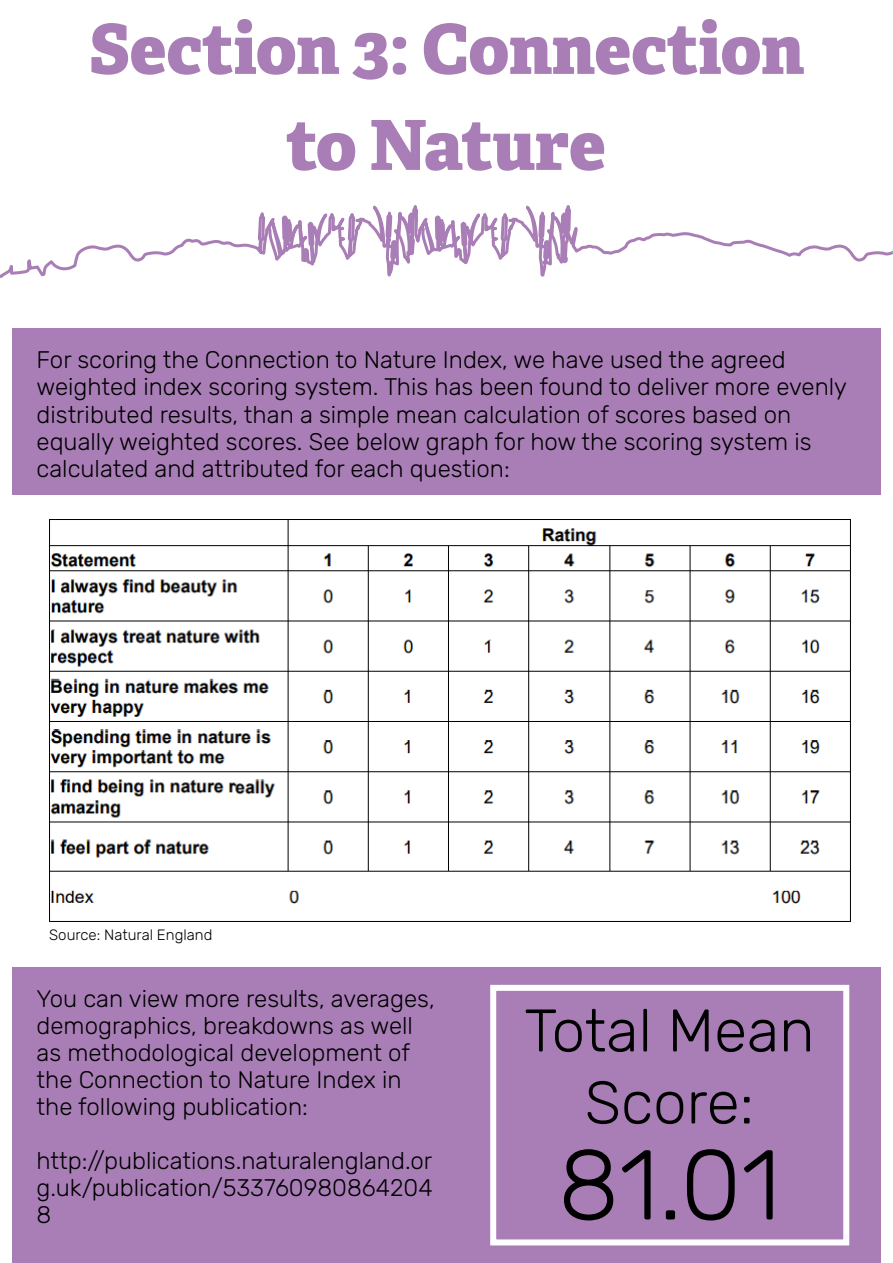
<style>
.page{position:relative;width:893px;height:1263px;background:#fff}
.page>*{position:absolute;margin:0;border:0;box-sizing:border-box;transform-origin:0 0}
.t1{font:300 99px "Rubik";color:#000001}
.t2{font:800 69px/96px "Adelle";letter-spacing:-.005em;color:#a97eb6;text-align:center}
.t3{font:300 60px/72px "Rubik";color:#000001;text-align:center}
.t4{font:300 24px/27px "Rubik";color:#000001}
.t5{font:300 15px "Rubik";color:#000001}
</style>
<div class="page">
<svg style="left:0;top:205px;width:889px;height:73px"></svg>
<svg style="left:889px;top:250px;width:4px;height:6px"></svg>
<div style="left:0;top:328px;width:893px;height:167px;background:#a97eb6"></div>
<div style="left:0;top:967px;width:893px;height:296px;background:#a97eb6"></div>
<div style="left:881px;top:318px;width:12px;height:945px;background:#fff"></div>
<div style="left:0;top:318px;width:12px;height:945px;background:#fff"></div>
<div style="left:490px;top:985px;width:359px;height:260px;border:6px solid #fff"></div>
<img style="left:49px;top:519px;width:802px;height:403px">
<h2 class="t2" style="left:89px;top:-2px;width:717px">Section 3: Connection to Nature</h2>
<p class="t4" style="left:37px;top:347px;width:812px">For scoring the Connection to Nature Index, we have used the agreed weighted index scoring system. This has been found to deliver more evenly distributed results, than a simple mean calculation of scores based on equally weighted scores. See below graph for how the scoring system is calculated and attributed for each question:</p>
<p class="t5" style="left:49px;top:926px;width:165px">Source: Natural England</p>
<p class="t4" style="left:37px;top:986px;width:400px">You can view more results, averages, demographics, breakdowns as well as methodological development of the Connection to Nature Index in the following publication:</p>
<p class="t4" style="left:37px;top:1148px;width:398px;text-align:justify">http://publications.naturalengland.or g.uk/publication/533760980864204<br>8</p>
<h3 class="t3" style="left:524px;top:996px;width:292px">Total Mean<br>Score:</h3>
<h1 class="t1" style="left:558px;top:1130px;width:224px">81.01</h1>
</div>
